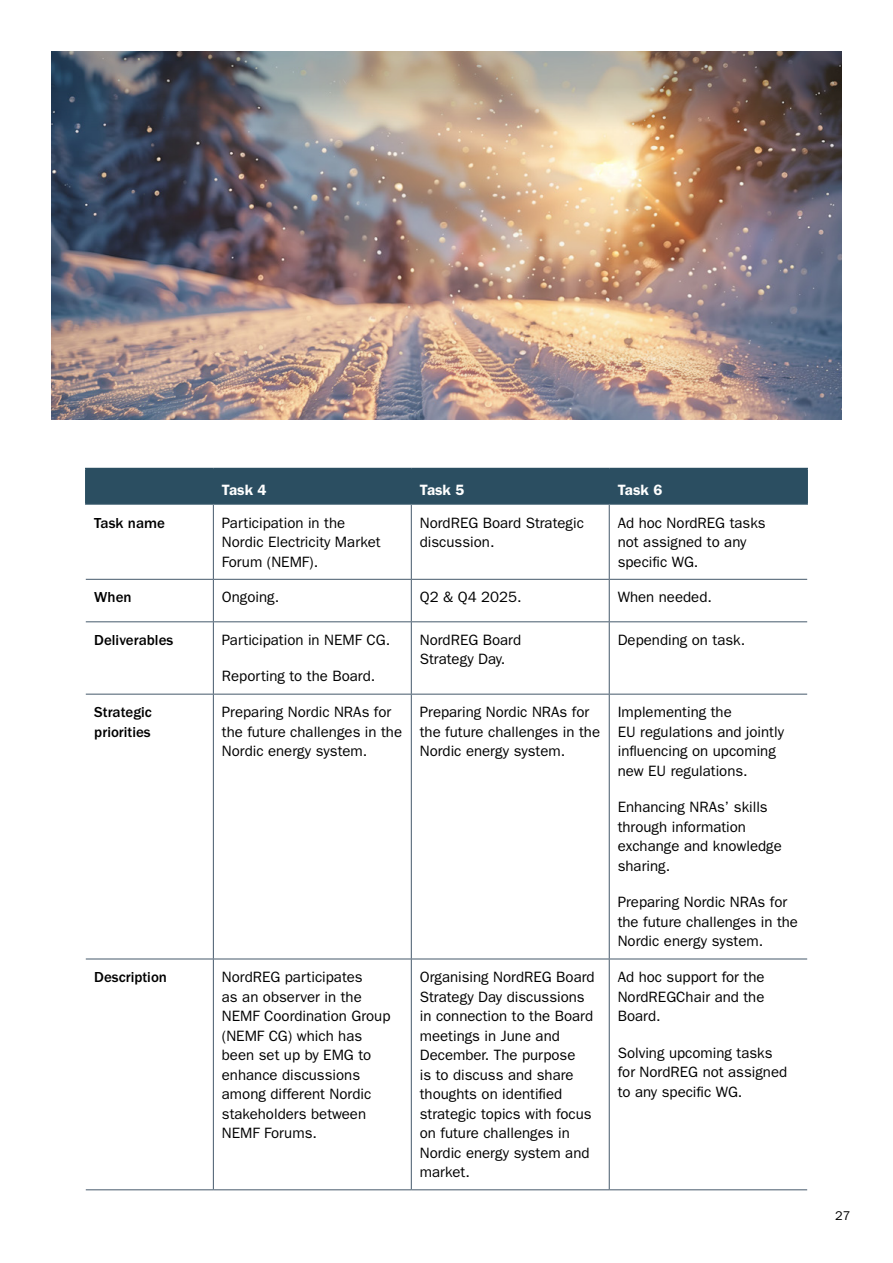
<style>
.page{position:relative;width:893px;height:1263px;background:#fff}
.page>*{position:absolute;margin:0;border:0;box-sizing:border-box;transform-origin:0 0}
.Tabellbröd{font:15px/19.5px "ITC Franklin Gothic Std";color:#000}
.Tabellbröd-2{font:500 15px/19.5px "ITC Franklin Gothic Std";color:#000}
.Tabellhuvud{font:600 15px "ITC Franklin Gothic Std";color:#fff}
.t1{font:12.75px "ITC Franklin Gothic Std";color:#000}
</style>
<div class="page">
<div style="left:87px;top:469px;width:719px;height:34px;background:#2b4e61"></div>
<svg style="left:86px;top:505px;width:721px;height:684px"></svg>
<hr style="left:411px;top:469px;width:1px;height:34px;background:#2b4e61">
<hr style="left:609px;top:469px;width:1px;height:34px;background:#2b4e61">
<hr style="left:411px;top:505px;width:1px;height:74px;background:#45596b">
<hr style="left:411px;top:580px;width:1px;height:41px;background:#45596b">
<hr style="left:411px;top:622px;width:1px;height:72px;background:#45596b">
<hr style="left:411px;top:694px;width:1px;height:265px;background:#45596b">
<hr style="left:411px;top:959px;width:1px;height:230px;background:#45596b">
<hr style="left:609px;top:505px;width:1px;height:74px;background:#45596b">
<hr style="left:609px;top:580px;width:1px;height:41px;background:#45596b">
<hr style="left:609px;top:622px;width:1px;height:72px;background:#45596b">
<hr style="left:609px;top:694px;width:1px;height:265px;background:#45596b">
<hr style="left:609px;top:959px;width:1px;height:230px;background:#45596b">
<hr style="left:213px;top:469px;width:1px;height:34px;background:#2b4e61">
<hr style="left:85px;top:468px;width:128px;height:1px;background:#2b4e61">
<hr style="left:85px;top:469px;width:2px;height:34px;background:#2b4e61">
<hr style="left:213px;top:468px;width:198px;height:1px;background:#2b4e61">
<hr style="left:411px;top:468px;width:198px;height:1px;background:#2b4e61">
<hr style="left:609px;top:468px;width:199px;height:1px;background:#2b4e61">
<hr style="left:806px;top:469px;width:2px;height:34px;background:#2b4e61">
<hr style="left:85px;top:503px;width:128px;height:2px;background:#2b4e61">
<hr style="left:213px;top:503px;width:198px;height:2px;background:#2b4e61">
<hr style="left:411px;top:503px;width:198px;height:2px;background:#2b4e61">
<hr style="left:609px;top:503px;width:199px;height:2px;background:#2b4e61">
<hr style="left:213px;top:505px;width:1px;height:74px;background:#45596b">
<hr style="left:86px;top:579px;width:127px;height:1px;background:#45596b">
<hr style="left:213px;top:580px;width:1px;height:41px;background:#45596b">
<hr style="left:609px;top:579px;width:198px;height:1px;background:#45596b">
<hr style="left:86px;top:621px;width:127px;height:1px;background:#45596b">
<hr style="left:213px;top:622px;width:1px;height:72px;background:#45596b">
<hr style="left:609px;top:621px;width:198px;height:1px;background:#45596b">
<hr style="left:86px;top:694px;width:127px;height:1px;background:#45596b">
<hr style="left:213px;top:694px;width:1px;height:265px;background:#45596b">
<hr style="left:609px;top:694px;width:198px;height:1px;background:#45596b">
<hr style="left:86px;top:959px;width:127px;height:1px;background:#45596b">
<hr style="left:213px;top:959px;width:1px;height:230px;background:#45596b">
<hr style="left:609px;top:959px;width:198px;height:1px;background:#45596b">
<hr style="left:86px;top:1189px;width:127px;height:1px;background:#45596b">
<hr style="left:609px;top:1189px;width:198px;height:1px;background:#45596b">
<hr style="left:213px;top:579px;width:198px;height:1px;background:#45596b">
<hr style="left:411px;top:579px;width:198px;height:1px;background:#45596b">
<hr style="left:213px;top:621px;width:198px;height:1px;background:#45596b">
<hr style="left:411px;top:621px;width:198px;height:1px;background:#45596b">
<hr style="left:213px;top:694px;width:198px;height:1px;background:#45596b">
<hr style="left:411px;top:694px;width:198px;height:1px;background:#45596b">
<hr style="left:213px;top:959px;width:198px;height:1px;background:#45596b">
<hr style="left:411px;top:959px;width:198px;height:1px;background:#45596b">
<hr style="left:213px;top:1189px;width:198px;height:1px;background:#45596b">
<hr style="left:411px;top:1189px;width:198px;height:1px;background:#45596b">
<img style="left:51px;top:158px;width:791px;height:262px">
<img style="left:51px;top:51px;width:791px;height:107px">
<p class="Tabellhuvud" style="left:222px;top:481px;width:46px">Task 4</p>
<p class="Tabellhuvud" style="left:420px;top:481px;width:46px">Task 5</p>
<p class="Tabellhuvud" style="left:618px;top:481px;width:46px">Task 6</p>
<p class="Tabellbröd-2" style="left:94px;top:513px;width:72px">Task name</p>
<p class="Tabellbröd" style="left:222px;top:513px;width:160px">Participation in the<br>Nordic Electricity Market<br>Forum (NEMF).</p>
<p class="Tabellbröd" style="left:420px;top:513px;width:166px">NordREG Board Strategic discussion.</p>
<p class="Tabellbröd" style="left:618px;top:513px;width:149px">Ad hoc NordREG tasks not assigned to any specific WG.</p>
<p class="Tabellbröd-2" style="left:94px;top:588px;width:39px">When</p>
<p class="Tabellbröd" style="left:222px;top:588px;width:59px">Ongoing.</p>
<p class="Tabellbröd" style="left:420px;top:588px;width:103px">Q2 &amp; Q4 2025.</p>
<p class="Tabellbröd" style="left:618px;top:588px;width:96px">When needed.</p>
<p class="Tabellbröd-2" style="left:94px;top:630px;width:81px">Deliverables</p>
<p class="Tabellbröd" style="left:222px;top:630px;width:170px">Participation in NEMF CG.</p>
<p class="Tabellbröd" style="left:222px;top:667px;width:155px">Reporting to the Board.</p>
<p class="Tabellbröd" style="left:420px;top:630px;width:103px">NordREG Board<br>Strategy Day.</p>
<p class="Tabellbröd" style="left:618px;top:630px;width:129px">Depending on task.</p>
<p class="Tabellbröd-2" style="left:94px;top:703px;width:59px">Strategic priorities</p>
<p class="Tabellbröd" style="left:222px;top:702px;width:182px">Preparing Nordic NRAs for the future challenges in the<br>Nordic energy system.</p>
<p class="Tabellbröd" style="left:420px;top:702px;width:182px">Preparing Nordic NRAs for the future challenges in the<br>Nordic energy system.</p>
<p class="Tabellbröd" style="left:618px;top:702px;width:168px">Implementing the<br>EU regulations and jointly influencing on upcoming new EU regulations.</p>
<p class="Tabellbröd" style="left:618px;top:797px;width:166px">Enhancing NRAs’ skills through information exchange and knowledge sharing.</p>
<p class="Tabellbröd" style="left:618px;top:892px;width:182px">Preparing Nordic NRAs for the future challenges in the<br>Nordic energy system.</p>
<p class="Tabellbröd-2" style="left:94px;top:967px;width:74px">Description</p>
<p class="Tabellbröd" style="left:222px;top:967px;width:170px">NordREG participates<br>as an observer in the<br>NEMF Coordination Group (NEMF CG) which has been set up by EMG to enhance discussions among different Nordic stakeholders between<br>NEMF Forums.</p>
<p class="Tabellbröd" style="left:420px;top:967px;width:176px">Organising NordREG Board<br>Strategy Day discussions in connection to the Board meetings in June and<br>December. The purpose<br>is to discuss and share thoughts on identified strategic topics with focus on future challenges in<br>Nordic energy system and market.</p>
<p class="Tabellbröd" style="left:618px;top:967px;width:148px;text-align:justify">Ad hoc support for the NordREGChair and the Board.</p>
<p class="Tabellbröd" style="left:618px;top:1043px;width:171px">Solving upcoming tasks for NordREG not assigned to any specific WG.</p>
<p class="t1" style="left:835px;top:1209px;width:17px">27</p>
</div>
